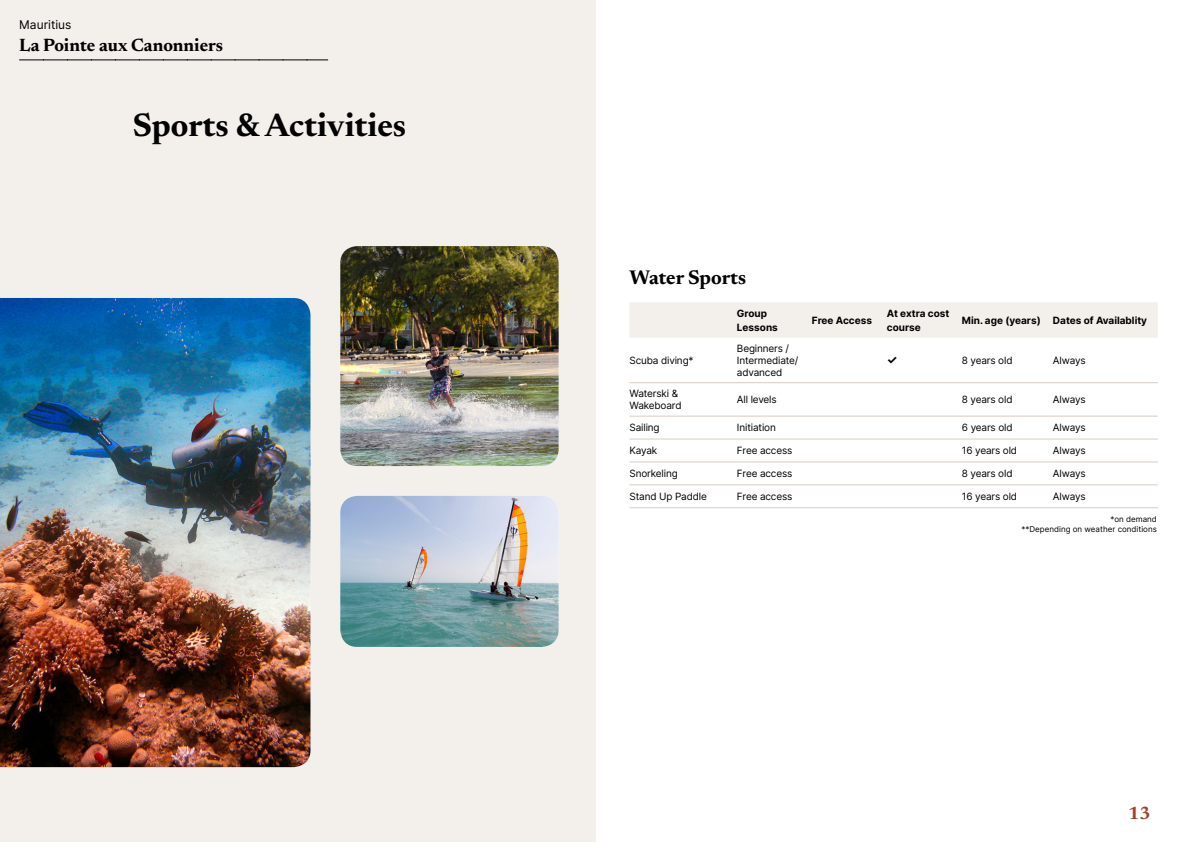
<style>
.page{position:relative;width:1191px;height:842px;background:#fff}
.page>*{position:absolute;margin:0;border:0;box-sizing:border-box;transform-origin:0 0}
.t1{font:700 33px "Newsreader 24 pt";color:#000}
.t2{font:700 20px "Newsreader 24 pt";color:#000}
.t3{font:700 18px "Newsreader 24 pt";color:#000}
.t4{font:700 18px "Newsreader 24 pt";color:#9d432c}
.t5{font:12px "Inter";color:#000}
.t6{font:700 12px "Inter";color:#000}
.t7{font:10px/12px "Inter";letter-spacing:-.015em;color:#000}
.t8{font:700 10px/14px "Inter";color:#000}
.t9{font:8px/9.6px "Inter";color:#000;text-align:right}
</style>
<div class="page">
<div style="left:0;top:0;width:595px;height:842px;background:#f3f0ec"></div>
<img style="left:340px;top:246px;width:218px;height:220px">
<img style="left:0;top:298px;width:310px;height:469px">
<img style="left:340px;top:496px;width:218px;height:151px">
<svg style="left:20px;top:60px;width:308px;height:1px"></svg>
<div style="left:630px;top:302px;width:527px;height:36px;background:#f3f0ec"></div>
<hr style="left:629px;top:382px;width:108px;height:1px;background:#d7cdc1">
<hr style="left:737px;top:382px;width:75px;height:1px;background:#d7cdc1">
<hr style="left:812px;top:382px;width:75px;height:1px;background:#d7cdc1">
<hr style="left:887px;top:382px;width:75px;height:1px;background:#d7cdc1">
<hr style="left:962px;top:382px;width:91px;height:1px;background:#d7cdc1">
<hr style="left:1053px;top:382px;width:104px;height:1px;background:#d7cdc1">
<hr style="left:629px;top:416px;width:108px;height:1px;background:#d7cdc1">
<hr style="left:737px;top:416px;width:75px;height:1px;background:#d7cdc1">
<hr style="left:812px;top:416px;width:75px;height:1px;background:#d7cdc1">
<hr style="left:887px;top:416px;width:75px;height:1px;background:#d7cdc1">
<hr style="left:962px;top:416px;width:91px;height:1px;background:#d7cdc1">
<hr style="left:1053px;top:416px;width:104px;height:1px;background:#d7cdc1">
<hr style="left:629px;top:438px;width:108px;height:1px;background:#d7cdc1">
<hr style="left:737px;top:438px;width:75px;height:1px;background:#d7cdc1">
<hr style="left:812px;top:438px;width:75px;height:1px;background:#d7cdc1">
<hr style="left:887px;top:438px;width:75px;height:1px;background:#d7cdc1">
<hr style="left:962px;top:438px;width:91px;height:1px;background:#d7cdc1">
<hr style="left:1053px;top:438px;width:104px;height:1px;background:#d7cdc1">
<hr style="left:629px;top:461px;width:108px;height:1px;background:#d7cdc1">
<hr style="left:737px;top:461px;width:75px;height:1px;background:#d7cdc1">
<hr style="left:812px;top:461px;width:75px;height:1px;background:#d7cdc1">
<hr style="left:887px;top:461px;width:75px;height:1px;background:#d7cdc1">
<hr style="left:962px;top:461px;width:91px;height:1px;background:#d7cdc1">
<hr style="left:1053px;top:461px;width:104px;height:1px;background:#d7cdc1">
<hr style="left:629px;top:484px;width:108px;height:1px;background:#d7cdc1">
<hr style="left:737px;top:484px;width:75px;height:1px;background:#d7cdc1">
<hr style="left:812px;top:484px;width:75px;height:1px;background:#d7cdc1">
<hr style="left:887px;top:484px;width:75px;height:1px;background:#d7cdc1">
<hr style="left:962px;top:484px;width:91px;height:1px;background:#d7cdc1">
<hr style="left:1053px;top:484px;width:104px;height:1px;background:#d7cdc1">
<hr style="left:629px;top:507px;width:108px;height:1px;background:#d7cdc1">
<hr style="left:737px;top:507px;width:75px;height:1px;background:#d7cdc1">
<hr style="left:812px;top:507px;width:75px;height:1px;background:#d7cdc1">
<hr style="left:887px;top:507px;width:75px;height:1px;background:#d7cdc1">
<hr style="left:962px;top:507px;width:91px;height:1px;background:#d7cdc1">
<hr style="left:1053px;top:507px;width:104px;height:1px;background:#d7cdc1">
<p class="t5" style="left:19px;top:15px;width:54px">Mauritius</p>
<h3 class="t3" style="left:19px;top:32px;width:205px">La Pointe aux Canonniers</h3>
<h1 class="t1" style="left:133px;top:101px;width:275px">Sports &amp; Activities</h1>
<h2 class="t2" style="left:629px;top:263px;width:118px">Water Sports</h2>
<p class="t8" style="left:737px;top:306px;width:42px">Group<br>Lessons</p>
<p class="t8" style="left:812px;top:313px;width:62px">Free Access</p>
<p class="t8" style="left:887px;top:306px;width:64px">At extra cost course</p>
<p class="t8" style="left:962px;top:313px;width:187px">Min. age (years) Dates of Availablity</p>
<p class="t7" style="left:629px;top:354px;width:66px">Scuba diving*</p>
<p class="t7" style="left:737px;top:342px;width:63px">Beginners /<br>Intermediate/ advanced</p>
<p class="t6" style="left:887px;top:351px;width:12px">✓</p>
<p class="t7" style="left:962px;top:354px;width:52px">8 years old</p>
<p class="t7" style="left:1053px;top:354px;width:34px">Always</p>
<p class="t7" style="left:629px;top:387px;width:54px">Waterski &amp;<br>Wakeboard</p>
<p class="t7" style="left:737px;top:393px;width:41px">All levels</p>
<p class="t7" style="left:962px;top:393px;width:52px">8 years old</p>
<p class="t7" style="left:1053px;top:393px;width:34px">Always</p>
<p class="t7" style="left:629px;top:421px;width:32px">Sailing</p>
<p class="t7" style="left:737px;top:421px;width:40px">Initiation</p>
<p class="t7" style="left:962px;top:421px;width:52px">6 years old</p>
<p class="t7" style="left:1053px;top:421px;width:34px">Always</p>
<p class="t7" style="left:629px;top:444px;width:29px">Kayak</p>
<p class="t7" style="left:737px;top:444px;width:57px">Free access</p>
<p class="t7" style="left:962px;top:444px;width:57px">16 years old</p>
<p class="t7" style="left:1053px;top:444px;width:34px">Always</p>
<p class="t7" style="left:629px;top:467px;width:50px">Snorkeling</p>
<p class="t7" style="left:737px;top:467px;width:57px">Free access</p>
<p class="t7" style="left:962px;top:467px;width:52px">8 years old</p>
<p class="t7" style="left:1053px;top:467px;width:34px">Always</p>
<p class="t7" style="left:629px;top:490px;width:79px">Stand Up Paddle</p>
<p class="t7" style="left:737px;top:490px;width:57px">Free access</p>
<p class="t7" style="left:962px;top:490px;width:57px">16 years old</p>
<p class="t7" style="left:1053px;top:490px;width:34px">Always</p>
<p class="t9" style="left:1021px;top:514px;width:137px">*on demand<br>**Depending on weather conditions</p>
<h3 class="t4" style="left:1128px;top:800px;width:24px">13</h3>
</div>
